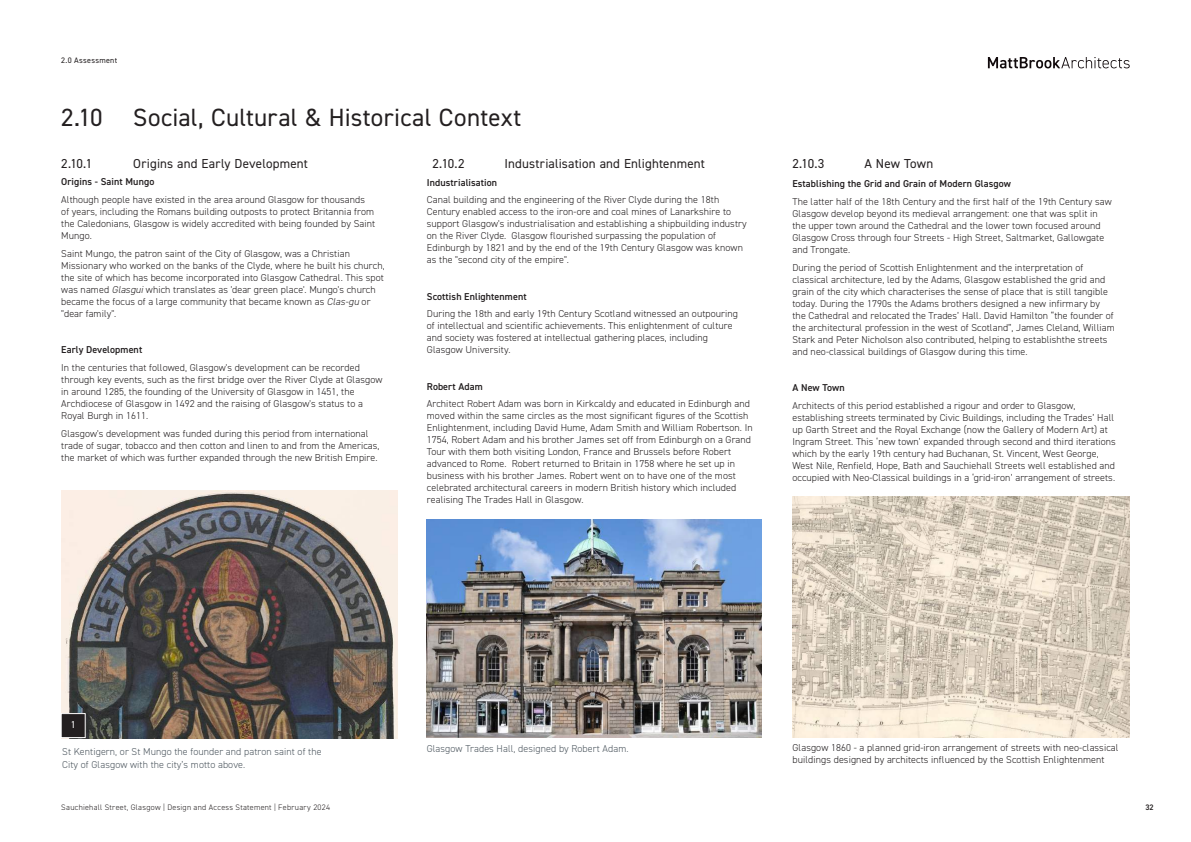
<style>
.page{position:relative;width:1191px;height:842px;background:#fff}
.page>*{position:absolute;margin:0;border:0;box-sizing:border-box;transform-origin:0 0}
.t1{font:25px "DIN2014";letter-spacing:.01em;color:#231f20}
.t2{font:13px "DIN2014";letter-spacing:.01em;color:#231f20}
.t3{font:300 10px/12px "DIN2014";letter-spacing:.01em;color:#231f20}
.t4{font:600 10px "DIN2014";letter-spacing:.01em;color:#231f20}
.t5{font:300 10px/12px "DIN2014";letter-spacing:.01em;color:#4d575f}
.t6{font:10px "DIN2014";color:#fff}
.t7{font:300 8px "DIN2014";letter-spacing:.035em;color:#231f20}
.t8{font:8px "DIN2014";letter-spacing:.035em;color:#231f20}
.t9{font:600 8px "DIN2014";color:#231f20}
.s1{font-style:italic}
</style>
<div class="page">
<img style="left:61px;top:490px;width:337px;height:248px">
<div style="left:61px;top:714px;width:24px;height:24px;background:#231f20"></div>
<div style="left:61px;top:713px;width:25px;height:25px;border:1px solid #fff"></div>
<img style="left:427px;top:519px;width:334px;height:218px">
<img style="left:792px;top:496px;width:337px;height:241px">
<svg style="left:988px;top:57px;width:141px;height:11px"></svg>
<p class="t8" style="left:61px;top:55px;width:57px">2.0 Assessment</p>
<h1 class="t1" style="left:61px;top:102px;width:462px">2.10 Social, Cultural &amp; Historical Context</h1>
<h2 class="t2" style="left:61px;top:155px;width:32px">2.10.1</h2>
<h2 class="t2" style="left:133px;top:155px;width:176px">Origins and Early Development</h2>
<h2 class="t2" style="left:432px;top:155px;width:34px">2.10.2</h2>
<h2 class="t2" style="left:504px;top:155px;width:202px">Industrialisation and Enlightenment</h2>
<h2 class="t2" style="left:792px;top:155px;width:33px">2.10.3</h2>
<h2 class="t2" style="left:864px;top:155px;width:70px">A New Town</h2>
<p class="t4" style="left:61px;top:175px;width:94px">Origins - Saint Mungo</p>
<p class="t3" style="left:61px;top:194px;width:315px">Although people have existed in the area around Glasgow for thousands of years, including the Romans building outposts to protect Britannia from the Caledonians, Glasgow is widely accredited with being founded by Saint Mungo.</p>
<p class="t3" style="left:61px;top:248px;width:325px">Saint Mungo, the patron saint of the City of Glasgow, was a Christian Missionary who worked on the banks of the Clyde, where he built his church, the site of which has become incorporated into Glasgow Cathedral. This spot was named <span class="s1">Glasgui</span> which translates as 'dear green place'. Mungo's church became the focus of a large community that became known as <span class="s1">Clas-gu</span> or "dear family".</p>
<p class="t4" style="left:61px;top:343px;width:82px">Early Development</p>
<p class="t3" style="left:61px;top:362px;width:323px">In the centuries that followed, Glasgow's development can be recorded through key events, such as the first bridge over the River Clyde at Glasgow in around 1285, the founding of the University of Glasgow in 1451, the Archdiocese of Glasgow in 1492 and the raising of Glasgow's status to a Royal Burgh in 1611.</p>
<p class="t3" style="left:61px;top:428px;width:320px">Glasgow's development was funded during this period from international trade of sugar, tobacco and then cotton and linen to and from the Americas, the market of which was further expanded through the new British Empire.</p>
<p class="t4" style="left:427px;top:176px;width:72px">Industrialisation</p>
<p class="t3" style="left:427px;top:194px;width:321px">Canal building and the engineering of the River Clyde during the 18th Century enabled access to the iron-ore and coal mines of Lanarkshire to support Glasgow's industrialisation and establishing a shipbuilding industry on the River Clyde. Glasgow flourished surpassing the population of Edinburgh by 1821 and by the end of the 19th Century Glasgow was known as the "second city of the empire".</p>
<p class="t4" style="left:427px;top:290px;width:101px">Scottish Enlightenment</p>
<p class="t3" style="left:427px;top:308px;width:313px">During the 18th and early 19th Century Scotland witnessed an outpouring of intellectual and scientific achievements. This enlightenment of culture and society was fostered at intellectual gathering places, including Glasgow University.</p>
<p class="t4" style="left:427px;top:380px;width:57px">Robert Adam</p>
<p class="t3" style="left:427px;top:398px;width:327px">Architect Robert Adam was born in Kirkcaldy and educated in Edinburgh and moved within the same circles as the most significant figures of the Scottish Enlightenment, including David Hume, Adam Smith and William Robertson. In 1754, Robert Adam and his brother James set off from Edinburgh on a Grand Tour with them both visiting London, France and Brussels before Robert advanced to Rome. Robert returned to Britain in 1758 where he set up in business with his brother James. Robert went on to have one of the most celebrated architectural careers in modern British history which included realising The Trades Hall in Glasgow.</p>
<p class="t4" style="left:792px;top:177px;width:220px">Establishing the Grid and Grain of Modern Glasgow</p>
<p class="t3" style="left:792px;top:196px;width:321px">The latter half of the 18th Century and the first half of the 19th Century saw Glasgow develop beyond its medieval arrangement: one that was split in the upper town around the Cathedral and the lower town focused around Glasgow Cross through four Streets - High Street, Saltmarket, Gallowgate and Trongate.</p>
<p class="t3" style="left:792px;top:262px;width:324px">During the period of Scottish Enlightenment and the interpretation of classical architecture, led by the Adams, Glasgow established the grid and grain of the city which characterises the sense of place that is still tangible today. During the 1790s the Adams brothers designed a new infirmary by the Cathedral and relocated the Trades’ Hall. David Hamilton “the founder of the architectural profession in the west of Scotland”, James Cleland, William Stark and Peter Nicholson also contributed, helping to establishthe streets and neo-classical buildings of Glasgow during this time.</p>
<p class="t4" style="left:792px;top:381px;width:54px">A New Town</p>
<p class="t3" style="left:792px;top:400px;width:325px">Architects of this period established a rigour and order to Glasgow, establishing streets terminated by Civic Buildings, including the Trades’ Hall up Garth Street and the Royal Exchange (now the Gallery of Modern Art) at Ingram Street. This ‘new town’ expanded through second and third iterations which by the early 19th century had Buchanan, St. Vincent, West George, West Nile, Renfield, Hope, Bath and Sauchiehall Streets well established and occupied with Neo-Classical buildings in a ‘grid-iron’ arrangement of streets.</p>
<p class="t6" style="left:71px;top:719px;width:6px">1</p>
<p class="t5" style="left:62px;top:746px;width:261px">St Kentigern, or St Mungo the founder and patron saint of the<br>City of Glasgow with the city’s motto above.</p>
<p class="t5" style="left:427px;top:743px;width:203px">Glasgow Trades Hall, designed by Robert Adam.</p>
<p class="t3" style="left:792px;top:741px;width:327px">Glasgow 1860 - a planned grid-iron arrangement of streets with neo-classical buildings designed by architects influenced by the Scottish Enlightenment</p>
<p class="t7" style="left:61px;top:802px;width:270px">Sauchiehall Street, Glasgow | Design and Access Statement | February 2024</p>
<p class="t9" style="left:1145px;top:802px;width:10px">32</p>
</div>
